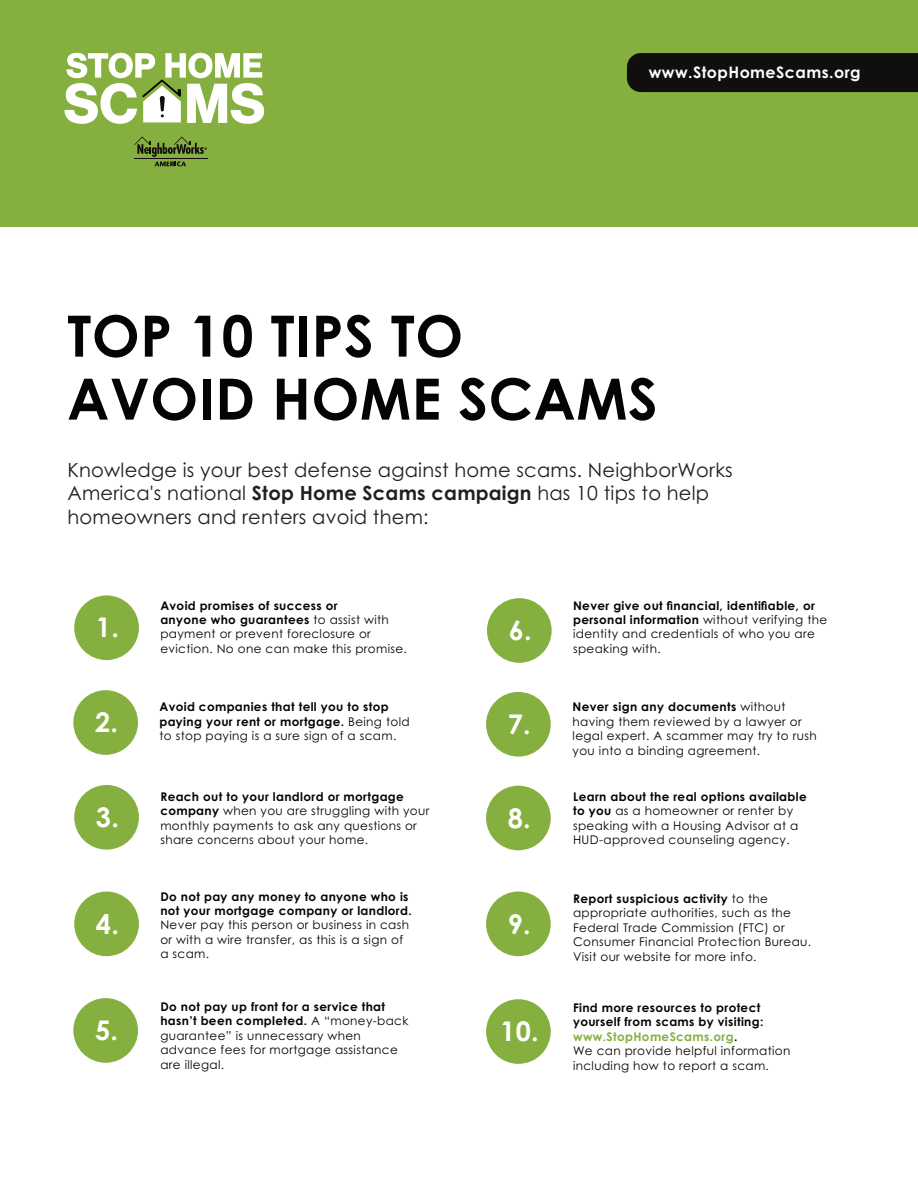
<style>
.page{position:relative;width:918px;height:1188px;background:#fff}
.page>*{position:absolute;margin:0;border:0;box-sizing:border-box;transform-origin:0 0}
.t1{font:700 57px/63px "Century Gothic Pro";letter-spacing:.01em;color:#040503}
.t2{font:700 27.15px "Century Gothic Pro";color:#fff}
.t3{font:19.5px/23.4px "Century Gothic Pro";letter-spacing:.01em;color:#231f20}
.t4{font:700 15.9px "Century Gothic Pro";letter-spacing:.03em;color:#fdfefe}
.t5{font:12px/14.4px "Century Gothic Pro";letter-spacing:.03em;color:#050504}
.t6{font:700 12px/14.4px "Century Gothic Pro";letter-spacing:.03em;color:#050504}
.s1{font-weight:700}
.s2{font-weight:400}
.s3{font-weight:700;color:#85af3f}
</style>
<div class="page">
<div style="left:0;top:0;width:918px;height:227px;background:#85af3f"></div>
<div style="left:74px;top:595px;width:65px;height:65px;background:#85af3f;border-radius:50%"></div>
<div style="left:73px;top:690px;width:65px;height:65px;background:#85af3f;border-radius:50%"></div>
<div style="left:74px;top:785px;width:65px;height:65px;background:#85af3f;border-radius:50%"></div>
<div style="left:74px;top:892px;width:65px;height:64px;background:#85af3f;border-radius:50%"></div>
<div style="left:73px;top:998px;width:65px;height:65px;background:#85af3f;border-radius:50%"></div>
<div style="left:487px;top:598px;width:65px;height:65px;background:#85af3f;border-radius:50%"></div>
<div style="left:486px;top:692px;width:65px;height:65px;background:#85af3f;border-radius:50%"></div>
<div style="left:486px;top:786px;width:65px;height:64px;background:#85af3f;border-radius:50%"></div>
<div style="left:486px;top:892px;width:65px;height:64px;background:#85af3f;border-radius:50%"></div>
<div style="left:486px;top:999px;width:65px;height:65px;background:#85af3f;border-radius:50%"></div>
<svg style="left:134px;top:136px;width:73px;height:30px"></svg>
<hr style="left:134px;top:158px;width:74px;height:1px;background:#130c0e">
<svg style="left:64px;top:53px;width:200px;height:71px"></svg>
<div style="left:627px;top:53px;width:291px;height:39px;background:#100f0e"></div>
<h3 class="t4" style="left:649px;top:62px;width:213px">www.StopHomeScams.org</h3>
<h1 class="t1" style="left:67px;top:303px;width:592px">TOP 10 TIPS TO<br>AVOID HOME SCAMS</h1>
<h3 class="t3" style="left:68px;top:458px;width:667px">Knowledge is your best defense against home scams. NeighborWorks<br>America's national <span class="s1">Stop Home Scams campaign</span> has 10 tips to help homeowners and renters avoid them:</h3>
<h2 class="t2" style="left:96px;top:611px;width:25px">1.</h2>
<p class="t5" style="left:160px;top:598px;width:248px"><span class="s1">Avoid promises of success or<br>anyone who guarantees</span> to assist with payment or prevent foreclosure or eviction. No one can make this promise.</p>
<h2 class="t2" style="left:95px;top:705px;width:25px">2.</h2>
<p class="t6" style="left:159px;top:700px;width:252px">Avoid companies that tell you to stop paying your rent or mortgage. <span class="s2">Being told to stop paying is a sure sign of a scam.</span></p>
<h2 class="t2" style="left:96px;top:800px;width:25px">3.</h2>
<h2 class="t2" style="left:96px;top:907px;width:25px">4.</h2>
<h2 class="t2" style="left:95px;top:1013px;width:25px">5.</h2>
<p class="t5" style="left:160px;top:789px;width:271px"><span class="s1">Reach out to your landlord or mortgage company</span> when you are struggling with your monthly payments to ask any questions or share concerns about your home.</p>
<p class="t6" style="left:160px;top:889px;width:253px">Do not pay any money to anyone who is not your mortgage company or landlord.</p>
<p class="t5" style="left:160px;top:918px;width:250px">Never pay this person or business in cash or with a wire transfer, as this is a sign of a scam.</p>
<p class="t5" style="left:160px;top:999px;width:249px"><span class="s1">Do not pay up front for a service that hasn’t been completed.</span> A “money-back guarantee” is unnecessary when advance fees for mortgage assistance are illegal.</p>
<h2 class="t2" style="left:509px;top:613px;width:25px">6.</h2>
<h2 class="t2" style="left:508px;top:707px;width:25px">7.</h2>
<h2 class="t2" style="left:508px;top:801px;width:25px">8.</h2>
<h2 class="t2" style="left:508px;top:907px;width:25px">9.</h2>
<h2 class="t2" style="left:500px;top:1014px;width:40px">10.</h2>
<p class="t5" style="left:573px;top:598px;width:256px"><span class="s1">Never give out financial, identifiable, or personal information</span> without verifying the identity and credentials of who you are speaking with.</p>
<p class="t5" style="left:573px;top:700px;width:246px"><span class="s1">Never sign any documents</span> without having them reviewed by a lawyer or legal expert. A scammer may try to rush you into a binding agreement.</p>
<p class="t5" style="left:573px;top:789px;width:235px"><span class="s1">Learn about the real options available to you</span> as a homeowner or renter by speaking with a Housing Advisor at a HUD-approved counseling agency.</p>
<p class="t5" style="left:573px;top:891px;width:240px"><span class="s1">Report suspicious activity</span> to the appropriate authorities, such as the Federal Trade Commission (FTC) or Consumer Financial Protection Bureau.<br>Visit our website for more info.</p>
<p class="t5" style="left:573px;top:1000px;width:219px"><span class="s1">Find more resources to protect yourself from scams by visiting: </span><span class="s3">www.StopHomeScams.org</span><span class="s1">.<br></span>We can provide helpful information including how to report a scam.</p>
</div>
